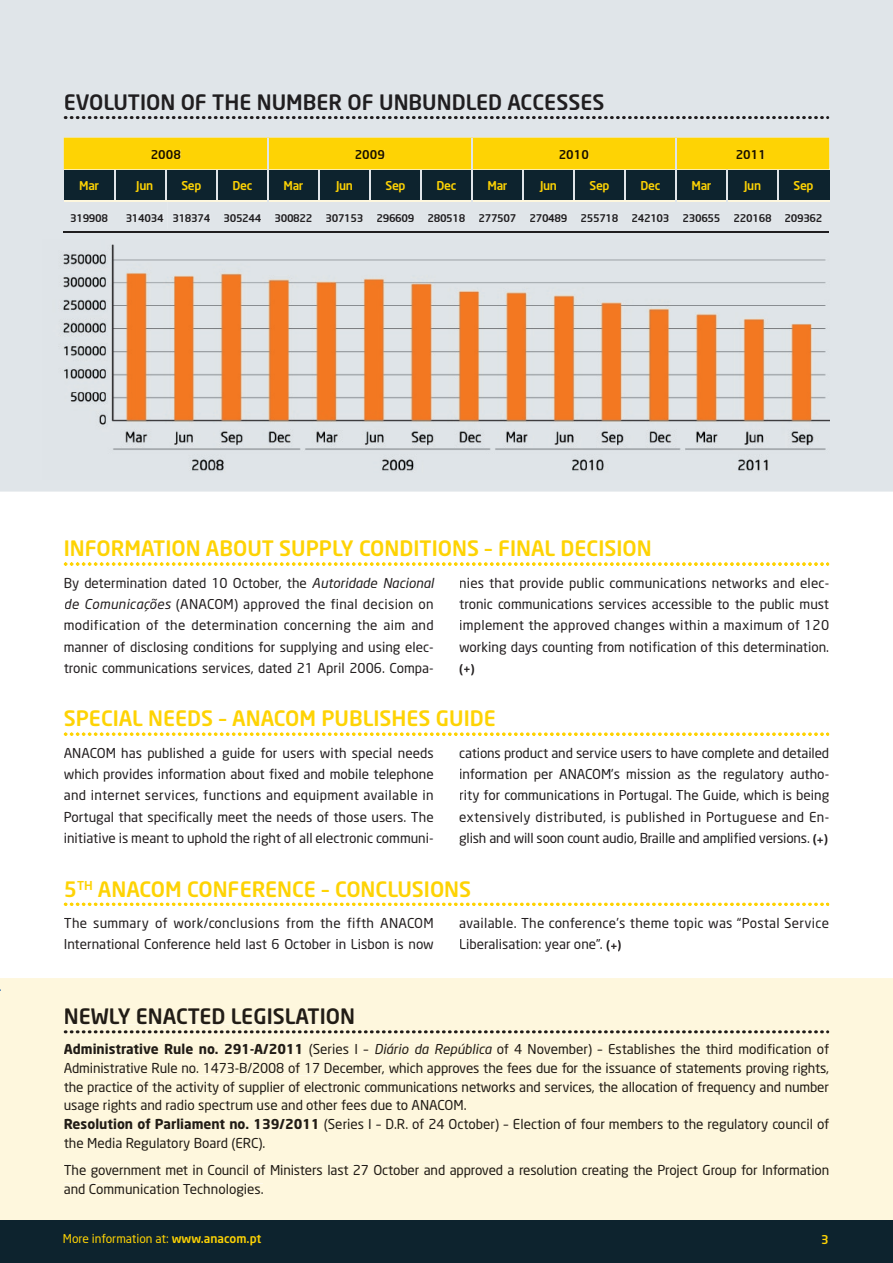
<style>
.page{position:relative;width:893px;height:1263px;background:#fff}
.page>*{position:absolute;margin:0;border:0;box-sizing:border-box;transform-origin:0 0}
.t1{font:500 21px "Neo Sans";color:#fed304}
.t2{font:500 21px "Neo Sans";color:#201e20}
.t3{font:500 21px "Neo Sans";color:#211c16}
.t4{font:13.5px/21.3px "Neo Sans";color:#231f20;text-align:justify}
.t5{font:13.5px/18.8px "Neo Sans";letter-spacing:-.01em;color:#211c16}
.t6{font:13.5px/21.3px "Neo Sans";letter-spacing:.02em;color:#231f20}
.t7{font:500 12px "Neo Sans";letter-spacing:-.03em;color:#fed304}
.t8{font:12px "Neo Sans";color:#fed304}
.t9{font:500 12px "Neo Sans";color:#191000}
.t10{font:500 12px "Neo Sans";color:#231f20}
.t11{font:500 10.5px "Neo Sans";letter-spacing:-.03em;color:#201e20}
.s1{font-style:italic}
.s2{font-weight:500;font-size:12px}
.s3{font-weight:700}
.s4{font-weight:500}
</style>
<div class="page">
<hr style="left:0;top:191px;width:1px;height:1072px;background:#fed304">
<div style="left:0;top:0;width:893px;height:492px;background:#e0e5e9"></div>
<div style="left:64px;top:169px;width:765px;height:32px;background:#0d232e"></div>
<hr style="left:115px;top:159px;width:1px;height:70px;background:#e0e5e9">
<hr style="left:166px;top:169px;width:1px;height:60px;background:#e0e5e9">
<hr style="left:217px;top:159px;width:1px;height:70px;background:#e0e5e9">
<hr style="left:318px;top:159px;width:2px;height:70px;background:#e0e5e9">
<hr style="left:369px;top:169px;width:2px;height:60px;background:#e0e5e9">
<hr style="left:420px;top:159px;width:2px;height:70px;background:#e0e5e9">
<hr style="left:522px;top:159px;width:2px;height:70px;background:#e0e5e9">
<hr style="left:573px;top:169px;width:2px;height:60px;background:#e0e5e9">
<hr style="left:624px;top:159px;width:1px;height:70px;background:#e0e5e9">
<hr style="left:777px;top:159px;width:1px;height:70px;background:#e0e5e9">
<div style="left:65px;top:94px;width:539px;height:16px;background:#e0e5e9"></div>
<svg style="left:64px;top:116px;width:765px;height:3px;background:#808184"></svg>
<img style="left:43px;top:240px;width:786px;height:239px">
<hr style="left:64px;top:168px;width:765px;height:2px;background:#fef7dd">
<hr style="left:64px;top:200px;width:765px;height:1px;background:#fef7dd">
<hr style="left:64px;top:231px;width:765px;height:2px;background:#201e20">
<div style="left:0;top:978px;width:893px;height:242px;background:#fef7dd"></div>
<div style="left:64px;top:1043px;width:237px;height:11px;background:#fef7dd"></div>
<div style="left:304px;top:1044px;width:65px;height:13px;background:#fef7dd"></div>
<div style="left:375px;top:1043px;width:454px;height:14px;background:#fef7dd"></div>
<div style="left:64px;top:1062px;width:765px;height:13px;background:#fef7dd"></div>
<div style="left:64px;top:1081px;width:765px;height:13px;background:#fef7dd"></div>
<div style="left:65px;top:1100px;width:401px;height:13px;background:#fef7dd"></div>
<div style="left:65px;top:1118px;width:252px;height:11px;background:#fef7dd"></div>
<div style="left:320px;top:1119px;width:509px;height:13px;background:#fef7dd"></div>
<div style="left:64px;top:1137px;width:201px;height:13px;background:#fef7dd"></div>
<div style="left:64px;top:1165px;width:765px;height:13px;background:#fef7dd"></div>
<div style="left:64px;top:1183px;width:199px;height:13px;background:#fef7dd"></div>
<div style="left:65px;top:1008px;width:290px;height:16px;background:#fef7dd"></div>
<svg style="left:64px;top:1030px;width:765px;height:3px;background:#969082"></svg>
<hr style="left:726px;top:159px;width:1px;height:70px;background:#e0e5e9">
<div style="left:64px;top:138px;width:765px;height:31px;background:#fed304"></div>
<hr style="left:267px;top:138px;width:2px;height:92px;background:#e0e5e9">
<hr style="left:471px;top:138px;width:2px;height:92px;background:#e0e5e9">
<hr style="left:675px;top:138px;width:1px;height:92px;background:#e0e5e9">
<div style="left:152px;top:150px;width:28px;height:9px;background:#fed304"></div>
<div style="left:356px;top:150px;width:28px;height:9px;background:#fed304"></div>
<div style="left:560px;top:150px;width:28px;height:9px;background:#fed304"></div>
<div style="left:737px;top:150px;width:26px;height:9px;background:#fed304"></div>
<div style="left:71px;top:214px;width:37px;height:8px;background:#e0e5e9"></div>
<div style="left:127px;top:214px;width:36px;height:8px;background:#e0e5e9"></div>
<div style="left:173px;top:214px;width:37px;height:8px;background:#e0e5e9"></div>
<div style="left:224px;top:214px;width:37px;height:8px;background:#e0e5e9"></div>
<div style="left:275px;top:214px;width:37px;height:8px;background:#e0e5e9"></div>
<div style="left:326px;top:214px;width:37px;height:8px;background:#e0e5e9"></div>
<div style="left:377px;top:214px;width:37px;height:8px;background:#e0e5e9"></div>
<div style="left:428px;top:214px;width:37px;height:8px;background:#e0e5e9"></div>
<div style="left:479px;top:214px;width:37px;height:8px;background:#e0e5e9"></div>
<div style="left:530px;top:214px;width:37px;height:8px;background:#e0e5e9"></div>
<div style="left:581px;top:214px;width:37px;height:8px;background:#e0e5e9"></div>
<div style="left:632px;top:214px;width:37px;height:8px;background:#e0e5e9"></div>
<div style="left:683px;top:214px;width:37px;height:8px;background:#e0e5e9"></div>
<div style="left:734px;top:214px;width:37px;height:8px;background:#e0e5e9"></div>
<div style="left:785px;top:214px;width:37px;height:8px;background:#e0e5e9"></div>
<div style="left:0;top:1220px;width:893px;height:43px;background:#0d232e"></div>
<svg style="left:64px;top:563px;width:765px;height:3px"></svg>
<svg style="left:64px;top:733px;width:765px;height:3px"></svg>
<svg style="left:64px;top:903px;width:765px;height:3px"></svg>
<h1 class="t2" style="left:64px;top:89px;width:542px">EVOLUTION OF THE NUMBER OF UNBUNDLED ACCESSES</h1>
<p class="t9" style="left:151px;top:147px;width:32px">2008</p>
<p class="t9" style="left:355px;top:147px;width:32px">2009</p>
<p class="t9" style="left:559px;top:147px;width:32px">2010</p>
<p class="t9" style="left:736px;top:147px;width:32px">2011</p>
<p class="t7" style="left:79px;top:178px;width:21px">Mar</p>
<p class="t7" style="left:136px;top:178px;width:18px">Jun</p>
<p class="t7" style="left:181px;top:178px;width:21px">Sep</p>
<p class="t7" style="left:233px;top:178px;width:21px">Dec</p>
<p class="t7" style="left:284px;top:178px;width:21px">Mar</p>
<p class="t7" style="left:336px;top:178px;width:18px">Jun</p>
<p class="t7" style="left:385px;top:178px;width:21px">Sep</p>
<p class="t7" style="left:437px;top:178px;width:21px">Dec</p>
<p class="t7" style="left:488px;top:178px;width:21px">Mar</p>
<p class="t7" style="left:540px;top:178px;width:18px">Jun</p>
<p class="t7" style="left:589px;top:178px;width:21px">Sep</p>
<p class="t7" style="left:641px;top:178px;width:21px">Dec</p>
<p class="t7" style="left:692px;top:178px;width:21px">Mar</p>
<p class="t7" style="left:744px;top:178px;width:18px">Jun</p>
<p class="t7" style="left:793px;top:178px;width:21px">Sep</p>
<p class="t11" style="left:70px;top:211px;width:40px">319908</p>
<p class="t11" style="left:126px;top:211px;width:698px">314034 318374 305244 300822 307153 296609 280518 277507 270489 255718 242103 230655 220168 209362</p>
<h1 class="t1" style="left:64px;top:535px;width:589px">INFORMATION ABOUT SUPPLY CONDITIONS – FINAL DECISION</h1>
<p class="t4" style="left:64px;top:572px;width:371px">By determination dated 10 October, the <span class="s1">Autoridade Nacional de Comunicações</span> (ANACOM) approved the final decision on modification of the determination concerning the aim and manner of disclosing conditions for supplying and using elec&shy;tronic communications services, dated 21 April 2006. Compa-</p>
<p class="t4" style="left:459px;top:572px;width:371px">nies that provide public communications networks and elec&shy;tronic communications services accessible to the public must implement the approved changes within a maximum of 120 working days counting from notification of this determination.</p>
<p class="t10" style="left:459px;top:661px;width:17px">(+)</p>
<h1 class="t1" style="left:64px;top:705px;width:434px">SPECIAL NEEDS – ANACOM PUBLISHES GUIDE</h1>
<p class="t4" style="left:64px;top:742px;width:371px">ANACOM has published a guide for users with special needs which provides information about fixed and mobile telephone and internet services, functions and equipment available in Portugal that specifically meet the needs of those users. The initiative is meant to uphold the right of all electronic communi-</p>
<p class="t4" style="left:459px;top:742px;width:371px">cations product and service users to have complete and detailed information per ANACOM’s mission as the regulatory autho&shy;rity for communications in Portugal. The Guide, which is being extensively distributed, is published in Portuguese and En&shy;glish and will soon count audio, Braille and amplified versions. <span class="s2">(</span><sub>+</sub><span class="s2">)</span></p>
<h1 class="t1" style="left:64px;top:875px;width:409px">5<sup>TH</sup> ANACOM CONFERENCE – CONCLUSIONS</h1>
<p class="t4" style="left:64px;top:912px;width:371px">The summary of work/conclusions from the fifth ANACOM<br>International Conference held last 6 October in Lisbon is now</p>
<p class="t6" style="left:459px;top:912px;width:371px">available. The conference’s theme topic was “Postal Service<br>Liberalisation: year one”. <span class="s2">(</span><sub>+</sub><span class="s2">)</span></p>
<h1 class="t3" style="left:64px;top:1003px;width:293px">NEWLY ENACTED LEGISLATION</h1>
<p class="t5" style="left:64px;top:1039px;width:767px"><span class="s3">Administrative Rule no. 291-A/2011</span> (Series I – <span class="s1">Diário da República</span> of 4 November) – Establishes the third modification of Administrative Rule no. 1473-B/2008 of 17 December, which approves the fees due for the issuance of statements proving rights, the practice of the activity of supplier of electronic communications networks and services, the allocation of frequency and number usage rights and radio spectrum use and other fees due to ANACOM.<br><span class="s3">Resolution of Parliament no. 139/2011</span> (Series I – D.R. of 24 October) – Election of four members to the regulatory council of the Media Regulatory Board (ERC).</p>
<p class="t5" style="left:64px;top:1160px;width:767px">The government met in Council of Ministers last 27 October and approved a resolution creating the Project Group for Information and Communication Technologies.</p>
<p class="t8" style="left:63px;top:1231px;width:200px">More information at: <span class="s4">www.anacom.pt</span></p>
<p class="t7" style="left:821px;top:1232px;width:9px">3</p>
</div>
